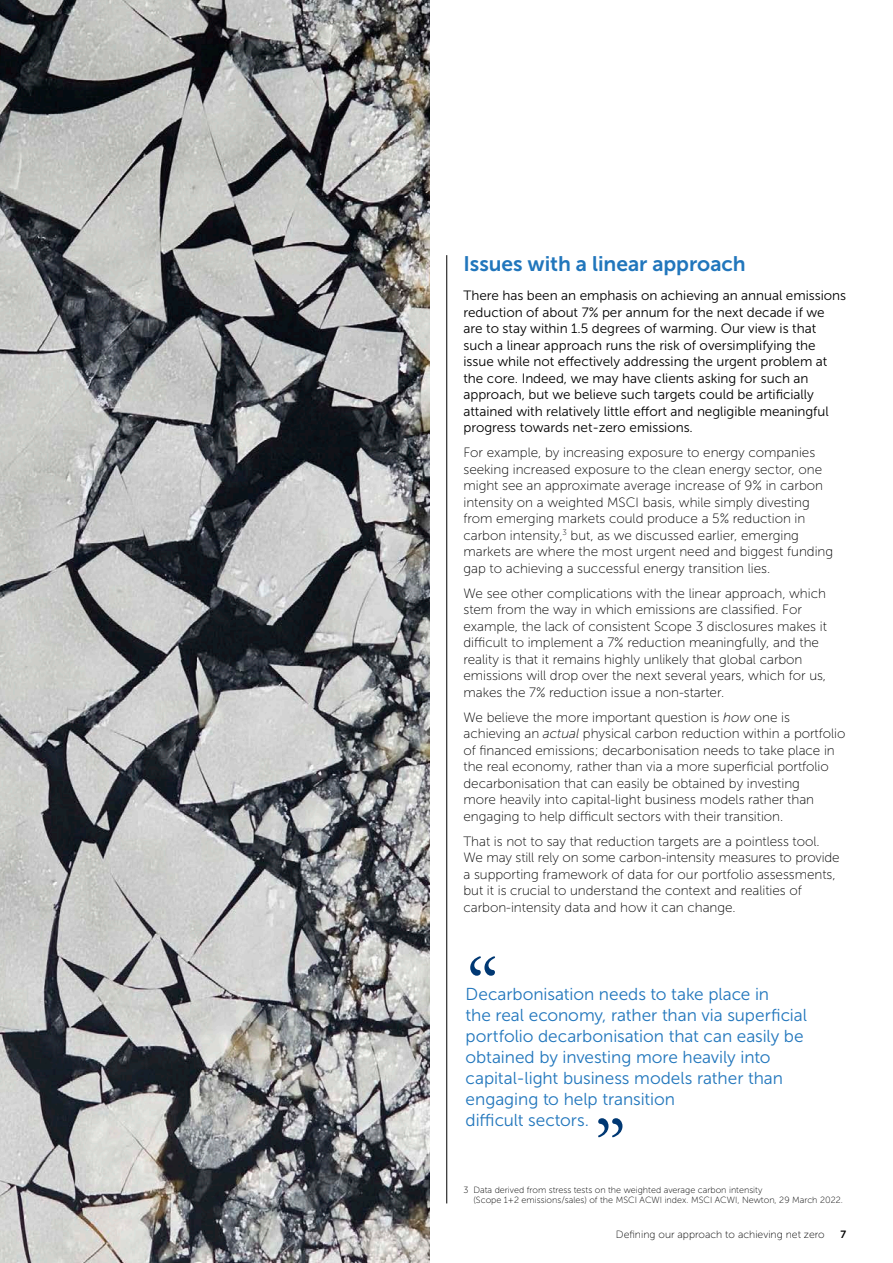
<style>
.page{position:relative;width:893px;height:1263px;background:#fff}
.page>*{position:absolute;margin:0;border:0;box-sizing:border-box;transform-origin:0 0}
.t1{font:84px "Adobe Garamond Pro";color:#003873}
.t2{font:82.5px "Adobe Garamond Pro";color:#003873}
.t3{font:21px "Museo Sans 700";letter-spacing:-.005em;color:#2176bc}
.t4{font:17.25px/21px "Museo Sans 300";letter-spacing:-.005em;color:#2176bc}
.t5{font:13.5px/16.5px "Museo Sans 100";letter-spacing:-.005em;color:#000}
.t6{font:13.5px/16.5px "Museo Sans 300";letter-spacing:-.005em;color:#000}
.t7{font:10.5px "Museo Sans 100";color:#000}
.t8{font:10.5px "Museo Sans 700";color:#000}
.t9{font:9px/10.5px "Museo Sans 100";color:#000}
.s1{font-style:italic}
</style>
<div class="page">
<hr style="left:446px;top:255px;width:1px;height:948px;background:#000">
<img style="left:0;top:0;width:429px;height:1263px">
<h3 class="t3" style="left:463px;top:252px;width:284px">Issues with a linear approach</h3>
<p class="t6" style="left:463px;top:287px;width:384px">There has been an emphasis on achieving an annual emissions reduction of about 7% per annum for the next decade if we are to stay within 1.5 degrees of warming. Our view is that such a linear approach runs the risk of oversimplifying the issue while not effectively addressing the urgent problem at the core. Indeed, we may have clients asking for such an approach, but we believe such targets could be artificially attained with relatively little effort and negligible meaningful progress towards net-zero emissions.</p>
<p class="t5" style="left:463px;top:444px;width:371px">For example, by increasing exposure to energy companies seeking increased exposure to the clean energy sector, one might see an approximate average increase of 9% in carbon intensity on a weighted MSCI basis, while simply divesting from emerging markets could produce a 5% reduction in carbon intensity,<sup>3</sup> but, as we discussed earlier, emerging markets are where the most urgent need and biggest funding gap to achieving a successful energy transition lies.</p>
<p class="t5" style="left:463px;top:585px;width:365px">We see other complications with the linear approach, which stem from the way in which emissions are classified. For example, the lack of consistent Scope 3 disclosures makes it difficult to implement a 7% reduction meaningfully, and the reality is that it remains highly unlikely that global carbon emissions will drop over the next several years, which for us, makes the 7% reduction issue a non-starter.</p>
<p class="t5" style="left:463px;top:709px;width:383px">We believe the more important question is <span class="s1">how</span> one is achieving an <span class="s1">actual</span> physical carbon reduction within a portfolio of financed emissions; decarbonisation needs to take place in the real economy, rather than via a more superficial portfolio decarbonisation that can easily be obtained by investing<br>more heavily into capital-light business models rather than engaging to help difficult sectors with their transition.</p>
<p class="t5" style="left:463px;top:833px;width:378px">That is not to say that reduction targets are a pointless tool.<br>We may still rely on some carbon-intensity measures to provide a supporting framework of data for our portfolio assessments, but it is crucial to understand the context and realities of carbon-intensity data and how it can change.</p>
<h1 class="t1" style="left:466px;top:938px;width:35px">“</h1>
<p class="t4" style="left:466px;top:984px;width:343px">Decarbonisation needs to take place in<br>the real economy, rather than via superficial portfolio decarbonisation that can easily be obtained by investing more heavily into capital-light business models rather than engaging to help transition<br>difficult sectors.</p>
<h2 class="t2" style="left:594px;top:1100px;width:35px">”</h2>
<p class="t9" style="left:473px;top:1185px;width:371px;text-indent:-10px">3 Data derived from stress tests on the weighted average carbon intensity<br>(Scope 1+2 emissions/sales) of the MSCI ACWI index. MSCI ACWI, Newton, 29 March 2022.</p>
<p class="t7" style="left:616px;top:1229px;width:210px">Defining our approach to achieving net zero</p>
<p class="t8" style="left:840px;top:1228px;width:7px">7</p>
</div>
